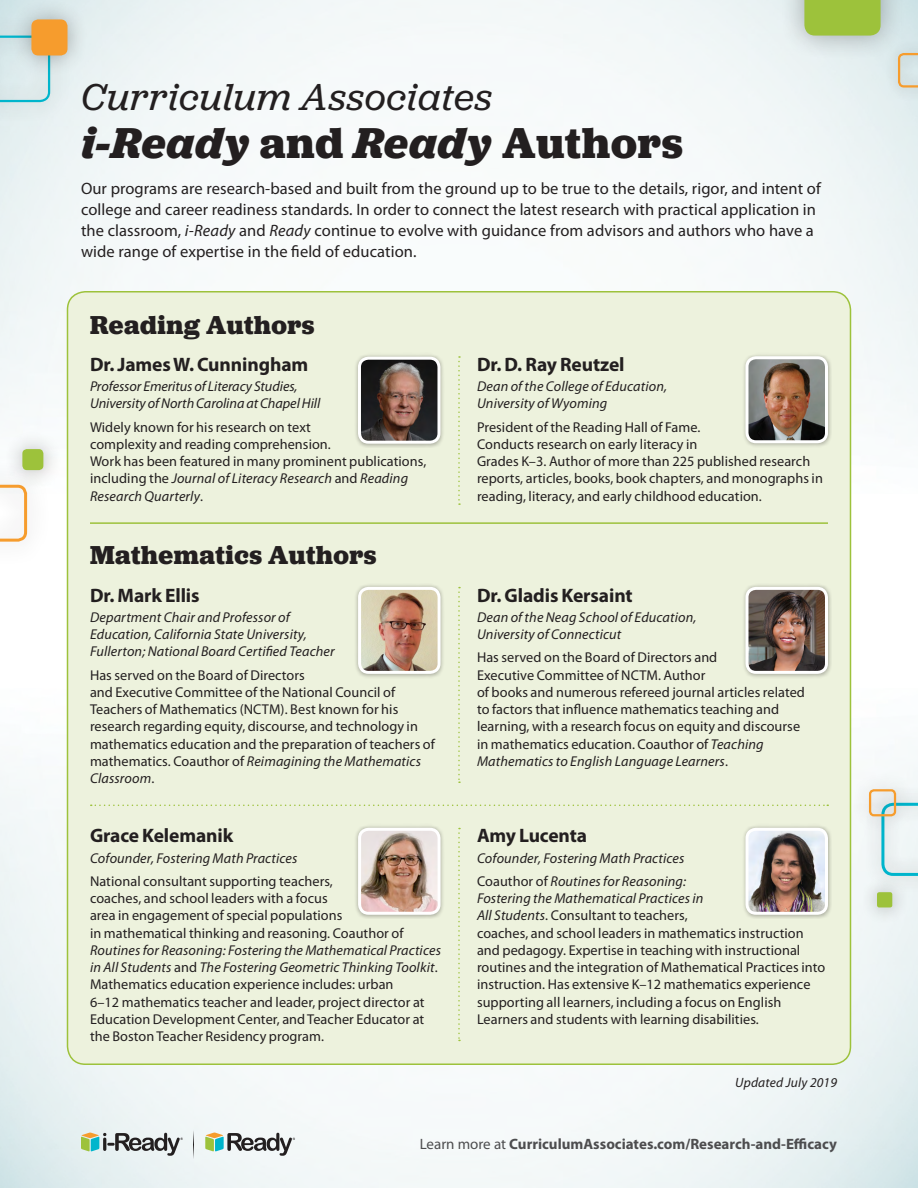
<style>
.page{position:relative;width:918px;height:1188px;background:#fff}
.page>*{position:absolute;margin:0;border:0;box-sizing:border-box;transform-origin:0 0}
.Headline_large{font:italic 700 45px "Jubilat";letter-spacing:.015em;color:#231f20}
.Headline_large-2{font:italic 39px "Jubilat";letter-spacing:.02em;color:#231f20}
.t1{font:700 27px "Jubilat";letter-spacing:.02em;color:#231f20}
.author_head{font:700 19.5px "Myriad Pro";letter-spacing:-.005em;color:#231f20}
.text_11_14{font:16.5px/21px "Myriad Pro";letter-spacing:.005em;color:#231f20}
.t2{font:700 15px "Myriad Pro";color:#4d4d4f}
.author_text{font:14.25px/17.2px "Myriad Pro";letter-spacing:.005em;color:#231f20}
.author_credentials{font:italic 14.25px/17.2px "Myriad Pro";letter-spacing:.01em;color:#231f20}
.t3{font:italic 13.5px "Myriad Pro";letter-spacing:.01em;color:#231f20}
.s1{font-style:normal}
.s2{font-style:italic}
.s3{font-weight:400}
</style>
<div class="page">
<img style="left:0;top:0;width:918px;height:494px">
<img style="left:0;top:689px;width:918px;height:499px">
<svg style="left:193px;top:1130px;width:1px;height:29px"></svg>
<svg style="left:205px;top:1133px;width:90px;height:23px"></svg>
<svg style="left:81px;top:1133px;width:102px;height:23px;background:#a5b1aa"></svg>
<div style="left:68px;top:292px;width:782px;height:772px;background:#edf2dd;border-radius:18px"></div>
<div style="left:864px;top:785px;width:54px;height:108px;background:#edf2f3"></div>
<svg style="left:881px;top:803px;width:37px;height:73px"></svg>
<div style="left:851px;top:772px;width:63px;height:62px;background:#231f20;opacity:.35"></div>
<div style="left:869px;top:789px;width:27px;height:27px;border:2px solid #f69c2d;border-radius:4px"></div>
<div style="left:859px;top:875px;width:51px;height:50px;background:#eaf0f1"></div>
<div style="left:877px;top:892px;width:15px;height:15px;background:#9dc23b;border-radius:2px"></div>
<div style="left:0;top:460px;width:51px;height:106px;background:#fcfcfc"></div>
<svg style="left:0;top:485px;width:27px;height:57px"></svg>
<div style="left:884px;top:39px;width:34px;height:63px;background:#dbe7e9"></div>
<svg style="left:898px;top:53px;width:20px;height:35px"></svg>
<div style="left:3px;top:430px;width:60px;height:60px;background:#231f20;opacity:.35"></div>
<div style="left:22px;top:449px;width:21px;height:21px;background:#9dc23b;border-radius:4px"></div>
<div style="left:779px;top:0;width:127px;height:61px;background:#231f20;opacity:.35"></div>
<div style="left:804px;top:0;width:77px;height:36px;background:#9dc23b"></div>
<div style="left:0;top:15px;width:71px;height:108px;background:#231f20;opacity:.35"></div>
<svg style="left:0;top:36px;width:50px;height:66px;background:#c6e3e7"></svg>
<div style="left:11px;top:0;width:77px;height:76px;background:#231f20;opacity:.35"></div>
<div style="left:31px;top:19px;width:37px;height:36px;background:#f69c2d;border-radius:7px"></div>
<div style="left:741px;top:352px;width:91px;height:95px;background:#231f20;opacity:.35"></div>
<img style="left:747px;top:358px;width:79px;height:84px">
<div style="left:746px;top:356px;width:82px;height:87px;border:3px solid #fff;border-radius:9px"></div>
<svg style="left:458px;top:356px;width:2px;height:149px"></svg>
<hr style="left:90px;top:522px;width:738px;height:2px;background:#9dc23b">
<div style="left:354px;top:583px;width:91px;height:95px;background:#231f20;opacity:.35"></div>
<img style="left:360px;top:588px;width:79px;height:84px">
<div style="left:358px;top:587px;width:83px;height:87px;border:3px solid #fff;border-radius:9px"></div>
<svg style="left:458px;top:587px;width:2px;height:196px"></svg>
<svg style="left:458px;top:828px;width:2px;height:213px"></svg>
<div style="left:354px;top:824px;width:91px;height:95px;background:#231f20;opacity:.35"></div>
<img style="left:360px;top:829px;width:79px;height:84px">
<div style="left:358px;top:828px;width:83px;height:87px;border:3px solid #fff;border-radius:9px"></div>
<div style="left:741px;top:824px;width:91px;height:95px;background:#231f20;opacity:.35"></div>
<img style="left:747px;top:829px;width:79px;height:84px">
<div style="left:745px;top:828px;width:83px;height:87px;border:3px solid #fff;border-radius:9px"></div>
<svg style="left:91px;top:805px;width:737px;height:1px"></svg>
<div style="left:741px;top:583px;width:91px;height:95px;background:#231f20;opacity:.35"></div>
<img style="left:747px;top:588px;width:79px;height:84px">
<div style="left:745px;top:587px;width:83px;height:87px;border:3px solid #fff;border-radius:9px"></div>
<div style="left:354px;top:353px;width:91px;height:95px;background:#231f20;opacity:.35"></div>
<img style="left:359px;top:358px;width:80px;height:84px">
<div style="left:358px;top:357px;width:82px;height:87px;border:3px solid #fff;border-radius:9px"></div>
<p class="Headline_large-2" style="left:81px;top:73px;width:413px">Curriculum Associates</p>
<p class="Headline_large" style="left:81px;top:114px;width:604px">i-Ready <span class="s1">and</span> Ready <span class="s1">Authors</span></p>
<p class="text_11_14" style="left:81px;top:178px;width:741px">Our programs are research-based and built from the ground up to be true to the details, rigor, and intent of college and career readiness standards. In order to connect the latest research with practical application in the classroom, <span class="s2">i-Ready</span> and <span class="s2">Ready</span> continue to evolve with guidance from advisors and authors who have a wide range of expertise in the field of education.</p>
<p class="t1" style="left:90px;top:307px;width:226px">Reading Authors</p>
<p class="author_head" style="left:90px;top:353px;width:220px">Dr. James W. Cunningham</p>
<p class="author_credentials" style="left:90px;top:378px;width:232px">Professor Emeritus of Literacy Studies,<br>University of North Carolina at Chapel Hill</p>
<p class="author_text" style="left:90px;top:419px;width:338px">Widely known for his research on text<br>complexity and reading comprehension.<br>Work has been featured in many prominent publications, including the <span class="s2">Journal of Literacy Research</span> and <span class="s2">Reading Research Quarterly</span>.</p>
<p class="t1" style="left:90px;top:538px;width:288px">Mathematics Authors</p>
<p class="author_head" style="left:90px;top:584px;width:111px">Dr. Mark Ellis</p>
<p class="author_credentials" style="left:90px;top:609px;width:246px">Department Chair and Professor of<br>Education, California State University,<br>Fullerton; National Board Certified Teacher</p>
<p class="author_text" style="left:90px;top:666px;width:346px">Has served on the Board of Directors<br>and Executive Committee of the National Council of Teachers of Mathematics (NCTM). Best known for his research regarding equity, discourse, and technology in mathematics education and the preparation of teachers of mathematics. Coauthor of <span class="s2">Reimagining the Mathematics Classroom</span>.</p>
<p class="author_head" style="left:90px;top:825px;width:145px">Grace Kelemanik</p>
<p class="author_credentials" style="left:90px;top:850px;width:209px">Cofounder, Fostering Math Practices</p>
<p class="author_text" style="left:90px;top:873px;width:353px">National consultant supporting teachers,<br>coaches, and school leaders with a focus<br>area in engagement of special populations<br>in mathematical thinking and reasoning. Coauthor of <span class="s2">Routines for Reasoning: Fostering the Mathematical Practices in All Students</span> and <span class="s2">The Fostering Geometric Thinking Toolkit</span>.<br>Mathematics education experience includes: urban<br>6–12 mathematics teacher and leader, project director at Education Development Center, and Teacher Educator at the Boston Teacher Residency program.</p>
<p class="author_head" style="left:477px;top:353px;width:149px">Dr. D. Ray Reutzel</p>
<p class="author_credentials" style="left:477px;top:378px;width:192px">Dean of the College of Education,<br>University of Wyoming</p>
<p class="author_text" style="left:477px;top:419px;width:347px">President of the Reading Hall of Fame.<br>Conducts research on early literacy in<br>Grades K–3. Author of more than 225 published research reports, articles, books, book chapters, and monographs in reading, literacy, and early childhood education.</p>
<p class="author_head" style="left:477px;top:584px;width:157px">Dr. Gladis Kersaint</p>
<p class="author_credentials" style="left:477px;top:609px;width:221px">Dean of the Neag School of Education,<br>University of Connecticut</p>
<p class="author_text" style="left:477px;top:649px;width:329px">Has served on the Board of Directors and<br>Executive Committee of NCTM. Author<br>of books and numerous refereed journal articles related to factors that influence mathematics teaching and learning, with a research focus on equity and discourse in mathematics education. Coauthor of <span class="s2">Teaching Mathematics to English Language Learners</span>.</p>
<p class="author_head" style="left:477px;top:825px;width:112px">Amy Lucenta</p>
<p class="author_credentials" style="left:477px;top:850px;width:209px">Cofounder, Fostering Math Practices</p>
<p class="author_text" style="left:477px;top:873px;width:350px">Coauthor of <span class="s2">Routines for Reasoning:<br>Fostering the Mathematical Practices in<br>All Students</span>. Consultant to teachers,<br>coaches, and school leaders in mathematics instruction and pedagogy. Expertise in teaching with instructional routines and the integration of Mathematical Practices into instruction. Has extensive K–12 mathematics experience supporting all learners, including a focus on English Learners and students with learning disabilities.</p>
<p class="t3" style="left:735px;top:1075px;width:103px">Updated July 2019</p>
<p class="t2" style="left:420px;top:1135px;width:419px"><span class="s3">Learn more at</span> CurriculumAssociates.com/Research-and-Efficacy</p>
</div>
